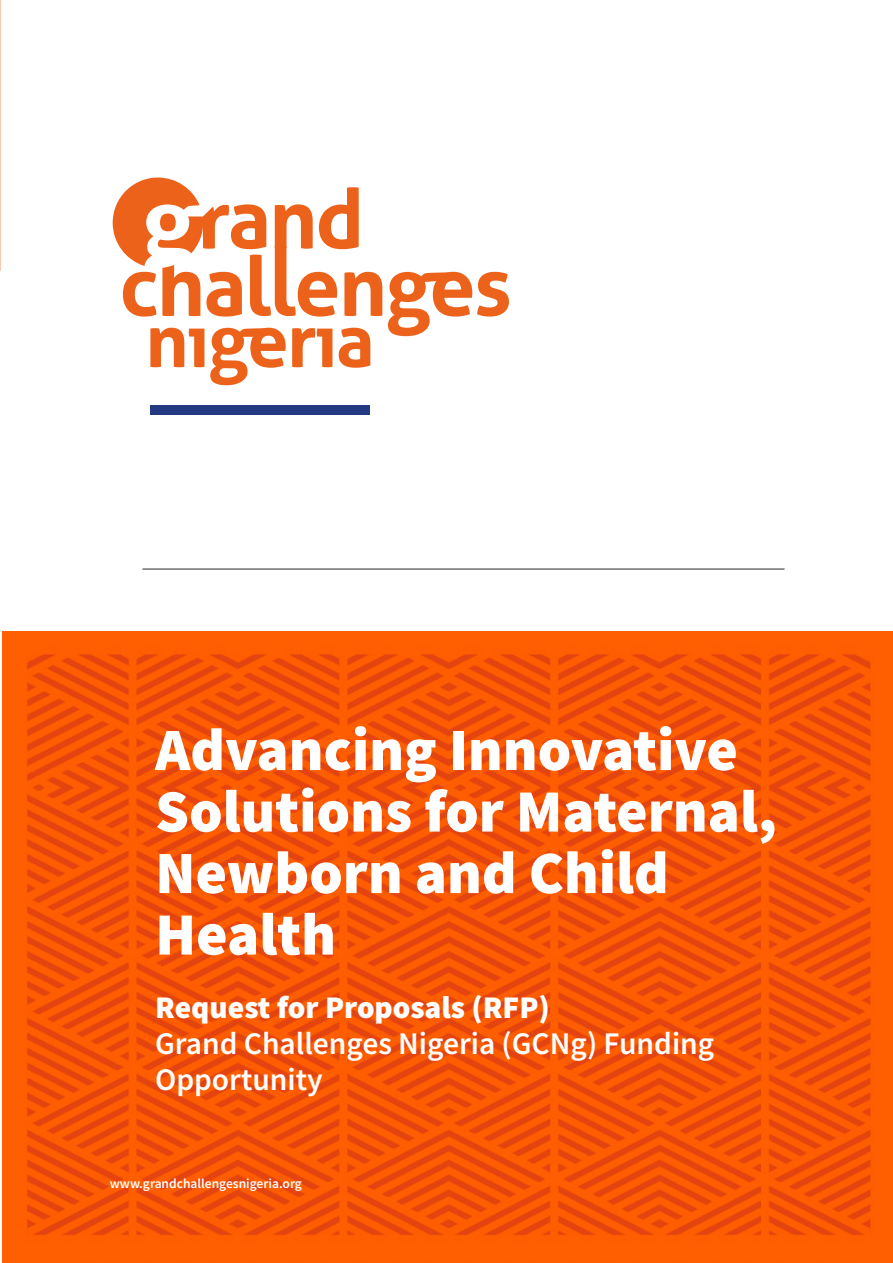
<style>
.page{position:relative;width:893px;height:1263px;background:#fff}
.page>*{position:absolute;margin:0;border:0;box-sizing:border-box;transform-origin:0 0}
.t1{font:900 60px/61.5px "Source Sans Pro";color:#fff}
.t2{font:600 31.5px/36px "Source Sans Pro";color:#fff}
.t3{font:900 31.5px "Source Sans Pro";color:#fff}
.t4{font:600 13.5px "Source Sans Pro";color:#fff}
</style>
<div class="page">
<hr style="left:0;top:0;width:1px;height:270px;background:#f8c8af">
<img style="left:2px;top:631px;width:891px;height:632px">
<svg style="left:388px;top:272px;width:121px;height:64px"></svg>
<svg style="left:113px;top:178px;width:269px;height:139px"></svg>
<svg style="left:150px;top:328px;width:54px;height:39px"></svg>
<svg style="left:210px;top:328px;width:76px;height:57px"></svg>
<svg style="left:292px;top:328px;width:40px;height:39px"></svg>
<svg style="left:339px;top:328px;width:31px;height:40px"></svg>
<div style="left:150px;top:405px;width:220px;height:9px;background:#233981"></div>
<hr style="left:142px;top:568px;width:642px;height:2px;background:#6d6d6c">
<p class="t1" style="left:155px;top:718px;width:623px">Advancing Innovative<br>Solutions for Maternal,<br>Newborn and Child<br>Health</p>
<p class="t3" style="left:155px;top:985px;width:396px">Request for Proposals (RFP)</p>
<p class="t2" style="left:155px;top:1025px;width:561px">Grand Challenges Nigeria (GCNg) Funding<br>Opportunity</p>
<p class="t4" style="left:110px;top:1175px;width:194px">www.grandchallengesnigeria.org</p>
</div>
